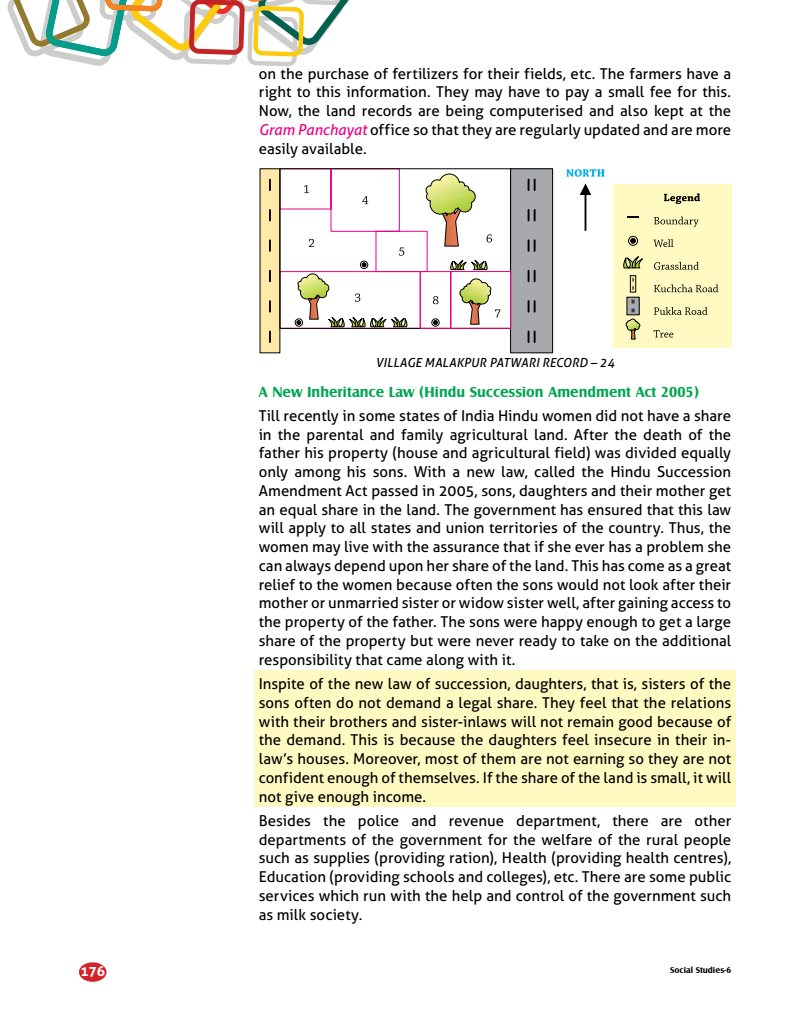
<style>
.page{position:relative;width:810px;height:1035px;background:#fff}
.page>*{position:absolute;margin:0;border:0;box-sizing:border-box;transform-origin:0 0}
.t1{font:15px/18.8px "Aller";color:#000;text-align:justify}
.t2{font:700 15px "Castle T";color:#00a651}
.t3{font:700 13.75px "Aller";color:#fff}
.t4{font:italic 12.5px "Aller";letter-spacing:.005em;color:#000}
.t5{font:700 8.75px "Castle T";color:#000}
.s1{font-style:italic;color:#ec008c}
</style>
<div class="page">
<svg style="left:7px;top:0;width:343px;height:66px"></svg>
<div style="left:79px;top:962px;width:28px;height:20px;background:#d2232a;border-radius:50%"></div>
<div style="left:613px;top:184px;width:118px;height:164px;background:#fffac2"></div>
<svg style="left:627px;top:217px;width:12px;height:1px"></svg>
<div style="left:628px;top:236px;width:10px;height:10px;border:1px solid #000;border-radius:50%"></div>
<svg style="left:630px;top:238px;width:6px;height:5px"></svg>
<svg style="left:623px;top:256px;width:20px;height:12px"></svg>
<svg style="left:625px;top:318px;width:16px;height:22px"></svg>
<svg style="left:629px;top:299px;width:9px;height:14px"></svg>
<div style="left:627px;top:297px;width:13px;height:18px;border:1px solid #000"></div>
<svg style="left:632px;top:277px;width:2px;height:13px"></svg>
<div style="left:630px;top:275px;width:6px;height:17px;border:1px solid #000"></div>
<svg style="left:654px;top:216px;width:45px;height:11px"></svg>
<svg style="left:654px;top:239px;width:19px;height:8px"></svg>
<svg style="left:654px;top:262px;width:45px;height:8px"></svg>
<svg style="left:654px;top:284px;width:64px;height:8px"></svg>
<svg style="left:654px;top:307px;width:54px;height:8px"></svg>
<svg style="left:654px;top:330px;width:19px;height:8px"></svg>
<svg style="left:664px;top:193px;width:36px;height:11px"></svg>
<hr style="left:585px;top:194px;width:1px;height:36px;background:#000">
<svg style="left:580px;top:183px;width:11px;height:12px"></svg>
<svg style="left:566px;top:169px;width:39px;height:8px"></svg>
<div style="left:511px;top:169px;width:42px;height:184px;background:#a7a9ac"></div>
<div style="left:510px;top:168px;width:43px;height:185px;border:1px solid #000"></div>
<svg style="left:528px;top:331px;width:8px;height:11px"></svg>
<svg style="left:528px;top:301px;width:8px;height:11px"></svg>
<svg style="left:528px;top:271px;width:8px;height:10px"></svg>
<svg style="left:528px;top:240px;width:8px;height:11px"></svg>
<svg style="left:528px;top:210px;width:8px;height:11px"></svg>
<svg style="left:528px;top:180px;width:8px;height:10px"></svg>
<div style="left:260px;top:169px;width:20px;height:184px;background:#ffe9a8"></div>
<svg style="left:269px;top:331px;width:2px;height:11px"></svg>
<svg style="left:269px;top:301px;width:2px;height:11px"></svg>
<svg style="left:269px;top:271px;width:2px;height:10px"></svg>
<svg style="left:269px;top:240px;width:2px;height:11px"></svg>
<svg style="left:269px;top:210px;width:2px;height:11px"></svg>
<svg style="left:269px;top:180px;width:2px;height:10px"></svg>
<svg style="left:279px;top:168px;width:232px;height:161px"></svg>
<div style="left:255px;top:671px;width:481px;height:136px;background:#fffac2"></div>
<p class="t1" style="left:259px;top:64px;width:474px">on the purchase of fertilizers for their fields, etc. The farmers have a right to this information. They may have to pay a small fee for this.<br>Now, the land records are being computerised and also kept at the <span class="s1">Gram Panchayat</span> office so that they are regularly updated and are more easily available.</p>
<p class="t4" style="left:375px;top:355px;width:241px">VILLAGE MALAKPUR PATWARI RECORD – 24</p>
<p class="t2" style="left:259px;top:383px;width:442px">A New Inheritance Law (Hindu Succession Amendment Act 2005)</p>
<p class="t1" style="left:259px;top:406px;width:474px">Till recently in some states of India Hindu women did not have a share in the parental and family agricultural land. After the death of the father his property (house and agricultural field) was divided equally only among his sons. With a new law, called the Hindu Succession Amendment Act passed in 2005, sons, daughters and their mother get an equal share in the land. The government has ensured that this law will apply to all states and union territories of the country. Thus, the women may live with the assurance that if she ever has a problem she can always depend upon her share of the land. This has come as a great relief to the women because often the sons would not look after their mother or unmarried sister or widow sister well, after gaining access to the property of the father. The sons were happy enough to get a large share of the property but were never ready to take on the additional responsibility that came along with it.</p>
<p class="t1" style="left:259px;top:674px;width:474px">Inspite of the new law of succession, daughters, that is, sisters of the sons often do not demand a legal share. They feel that the relations with their brothers and sister-inlaws will not remain good because of the demand. This is because the daughters feel insecure in their in&shy;law’s houses. Moreover, most of them are not earning so they are not confident enough of themselves. If the share of the land is small, it will not give enough income.</p>
<p class="t1" style="left:259px;top:811px;width:474px">Besides the police and revenue department, there are other departments of the government for the welfare of the rural people such as supplies (providing ration), Health (providing health centres), Education (providing schools and colleges), etc. There are some public services which run with the help and control of the government such as milk society.</p>
<p class="t3" style="left:80px;top:963px;width:26px">176</p>
<p class="t5" style="left:670px;top:965px;width:63px">Social Studies-6</p>
</div>
